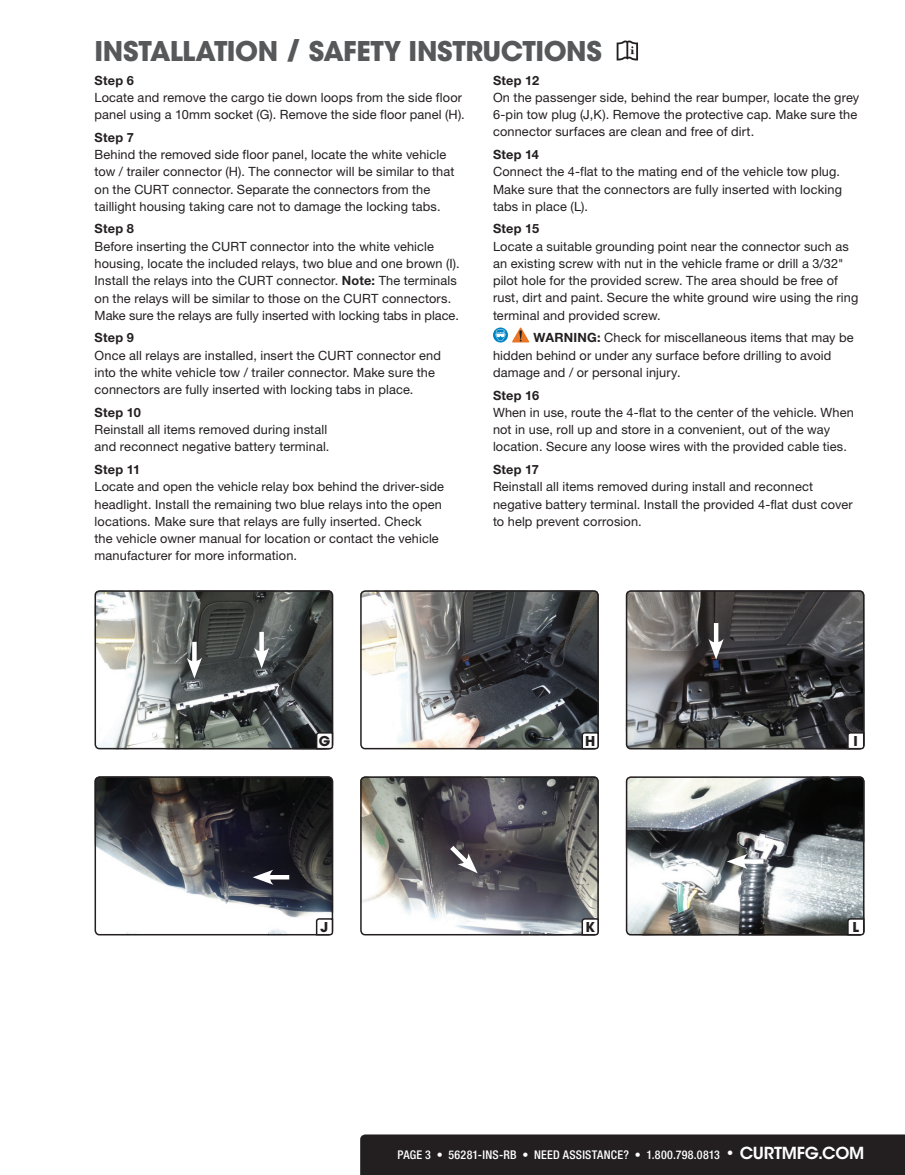
<style>
.page{position:relative;width:905px;height:1175px;background:#fff}
.page>*{position:absolute;margin:0;border:0;box-sizing:border-box;transform-origin:0 0}
.t1{font:700 27px "ITC Avant Garde Std";letter-spacing:-.015em;color:#57585a}
.t2{font:700 13.5px "ITC Avant Garde Std";color:#231f20}
.t3{font:12.75px/17.2px "Helvetica Neue LT Std";letter-spacing:.01em;color:#231f20}
.t4{font:700 12.75px "Helvetica Neue LT Std";letter-spacing:.02em;color:#231f20}
.t5{font:500 condensed 12px "Helvetica Neue LT Std";letter-spacing:.02em;color:#fff}
.s1{font-weight:700}
.s2{font-family:"ITC Avant Garde Std";font-weight:600;font-stretch:normal;font-size:16.5px}
</style>
<div class="page">
<svg style="left:616px;top:41px;width:22px;height:19px"></svg>
<img style="left:97px;top:593px;width:233px;height:153px">
<div style="left:94px;top:590px;width:239px;height:159px;border:2px solid #231f20;border-radius:4px"></div>
<img style="left:361px;top:590px;width:237px;height:159px">
<div style="left:360px;top:590px;width:238px;height:159px;border:2px solid #231f20;border-radius:4px"></div>
<img style="left:628px;top:591px;width:236px;height:155px">
<div style="left:625px;top:590px;width:239px;height:159px;border:2px solid #231f20;border-radius:4px"></div>
<svg style="left:580px;top:731px;width:19px;height:19px"></svg>
<svg style="left:315px;top:731px;width:19px;height:19px"></svg>
<svg style="left:846px;top:731px;width:19px;height:19px"></svg>
<img style="left:97px;top:779px;width:233px;height:153px">
<div style="left:94px;top:776px;width:239px;height:159px;border:2px solid #231f20;border-radius:4px"></div>
<img style="left:361px;top:777px;width:237px;height:158px">
<div style="left:360px;top:776px;width:238px;height:159px;border:2px solid #231f20;border-radius:4px"></div>
<img style="left:628px;top:777px;width:236px;height:155px">
<div style="left:625px;top:776px;width:239px;height:159px;border:2px solid #231f20;border-radius:4px"></div>
<svg style="left:315px;top:917px;width:19px;height:19px"></svg>
<svg style="left:580px;top:917px;width:19px;height:19px"></svg>
<svg style="left:846px;top:917px;width:19px;height:19px"></svg>
<div style="left:192px;top:642px;width:5px;height:24px;background:#fff"></div>
<svg style="left:187px;top:657px;width:15px;height:21px"></svg>
<div style="left:259px;top:632px;width:5px;height:24px;background:#fff"></div>
<svg style="left:254px;top:647px;width:15px;height:21px"></svg>
<div style="left:713px;top:623px;width:5px;height:24px;background:#fff"></div>
<svg style="left:708px;top:639px;width:15px;height:20px"></svg>
<hr style="left:265px;top:875px;width:24px;height:4px;background:#fff">
<svg style="left:253px;top:869px;width:20px;height:15px"></svg>
<svg style="left:445px;top:841px;width:32px;height:32px"></svg>
<svg style="left:747px;top:859px;width:16px;height:4px"></svg>
<svg style="left:726px;top:854px;width:21px;height:15px"></svg>
<svg style="left:512px;top:327px;width:17px;height:15px"></svg>
<svg style="left:493px;top:327px;width:15px;height:15px"></svg>
<svg style="left:495px;top:329px;width:10px;height:12px"></svg>
<div style="left:360px;top:1134px;width:544px;height:40px;background:#231f20"></div>
<h1 class="t1" style="left:94px;top:33px;width:509px">INSTALLATION / SAFETY INSTRUCTIONS</h1>
<p class="t4" style="left:94px;top:72px;width:41px">Step 6</p>
<p class="t3" style="left:94px;top:89px;width:371px">Locate and remove the cargo tie down loops from the side floor panel using a 10mm socket (G). Remove the side floor panel (H).</p>
<p class="t4" style="left:94px;top:129px;width:41px">Step 7</p>
<p class="t3" style="left:94px;top:146px;width:361px">Behind the removed side floor panel, locate the white vehicle tow / trailer connector (H). The connector will be similar to that on the CURT connector. Separate the connectors from the taillight housing taking care not to damage the locking tabs.</p>
<p class="t4" style="left:94px;top:221px;width:41px">Step 8</p>
<p class="t3" style="left:94px;top:237px;width:366px">Before inserting the CURT connector into the white vehicle housing, locate the included relays, two blue and one brown (I).<br>Install the relays into the CURT connector. <span class="s1">Note:</span> The terminals on the relays will be similar to those on the CURT connectors.<br>Make sure the relays are fully inserted with locking tabs in place.</p>
<p class="t4" style="left:94px;top:330px;width:41px">Step 9</p>
<p class="t3" style="left:94px;top:346px;width:348px">Once all relays are installed, insert the CURT connector end into the white vehicle tow / trailer connector. Make sure the connectors are fully inserted with locking tabs in place.</p>
<p class="t4" style="left:94px;top:404px;width:48px">Step 10</p>
<p class="t3" style="left:94px;top:421px;width:236px">Reinstall all items removed during install and reconnect negative battery terminal.</p>
<p class="t4" style="left:94px;top:461px;width:47px">Step 11</p>
<p class="t3" style="left:94px;top:478px;width:351px">Locate and open the vehicle relay box behind the driver-side headlight. Install the remaining two blue relays into the open locations. Make sure that relays are fully inserted. Check<br>the vehicle owner manual for location or contact the vehicle manufacturer for more information.</p>
<p class="t4" style="left:493px;top:72px;width:48px">Step 12</p>
<p class="t3" style="left:493px;top:88px;width:368px">On the passenger side, behind the rear bumper, locate the grey<br>6-pin tow plug (J,K). Remove the protective cap. Make sure the connector surfaces are clean and free of dirt.</p>
<p class="t4" style="left:493px;top:147px;width:47px">Step 14</p>
<p class="t3" style="left:493px;top:163px;width:350px">Connect the 4-flat to the mating end of the vehicle tow plug.<br>Make sure that the connectors are fully inserted with locking tabs in place (L).</p>
<p class="t4" style="left:493px;top:221px;width:48px">Step 15</p>
<p class="t3" style="left:493px;top:237px;width:367px">Locate a suitable grounding point near the connector such as an existing screw with nut in the vehicle frame or drill a 3/32" pilot hole for the provided screw. The area should be free of rust, dirt and paint. Secure the white ground wire using the ring terminal and provided screw.</p>
<p class="t3" style="left:493px;top:329px;width:362px;text-indent:41px"><span class="s1">WARNING:</span> Check for miscellaneous items that may be hidden behind or under any surface before drilling to avoid damage and / or personal injury.</p>
<p class="t4" style="left:493px;top:387px;width:48px">Step 16</p>
<p class="t3" style="left:493px;top:403px;width:362px">When in use, route the 4-flat to the center of the vehicle. When not in use, roll up and store in a convenient, out of the way location. Secure any loose wires with the provided cable ties.</p>
<p class="t4" style="left:493px;top:461px;width:47px">Step 17</p>
<p class="t3" style="left:493px;top:478px;width:361px">Reinstall all items removed during install and reconnect negative battery terminal. Install the provided 4-flat dust cover to help prevent corrosion.</p>
<p class="t2" style="left:319px;top:732px;width:13px">G</p>
<p class="t2" style="left:585px;top:732px;width:12px">H</p>
<p class="t2" style="left:853px;top:732px;width:6px">I</p>
<p class="t2" style="left:320px;top:918px;width:9px">J</p>
<p class="t2" style="left:585px;top:918px;width:11px">K</p>
<p class="t2" style="left:852px;top:918px;width:8px">L</p>
<p class="t5" style="left:397px;top:1147px;width:468px">PAGE 3 • 56281-INS-RB • NEED ASSISTANCE? • 1.800.798.0813 <span class="s2">• CURTMFG.COM</span></p>
</div>
